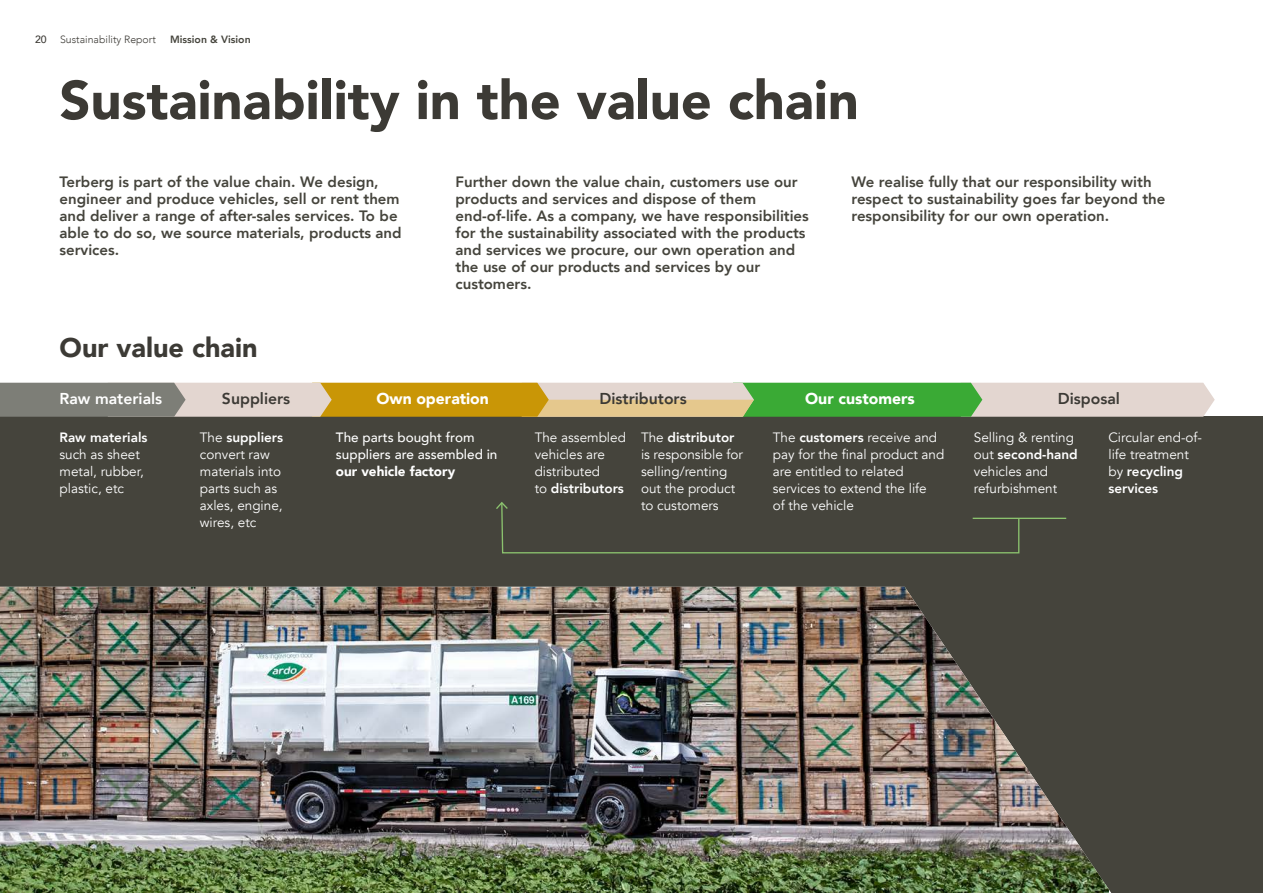
<style>
.page{position:relative;width:1263px;height:893px;background:#fff}
.page>*{position:absolute;margin:0;border:0;box-sizing:border-box;transform-origin:0 0}
.t1{font:900 54px "Avenir";color:#3c3a35}
.t2{font:900 27px "Avenir";color:#3c3a35}
.t3{font:800 15.75px "Avenir";color:#3c3a35}
.t4{font:900 15.75px "Avenir";color:#fff}
.t5{font:800 15.75px "Avenir";color:#fff}
.t6{font:800 15px/17px "Avenir";color:#45443c}
.t7{font:13.5px/17px "Avenir";color:#fff}
.t8{font:500 13.5px/17px "Avenir";color:#fff}
.t9{font:900 13.5px "Avenir";color:#fff}
.t10{font:800 13.5px "Avenir";color:#fff}
.t11{font:300 10.5px "Avenir";color:#3c3a35}
.t12{font:800 10.5px "Avenir";color:#45443c}
.t13{font:500 10.5px "Avenir";color:#3c3a35}
.s1{font-weight:800}
</style>
<div class="page">
<div style="left:0;top:417px;width:1263px;height:476px;background:#45443c"></div>
<img style="left:0;top:587px;width:1109px;height:306px">
<svg style="left:0;top:383px;width:1215px;height:34px;background:#aeb37b"></svg>
<svg style="left:496px;top:502px;width:524px;height:52px"></svg>
<hr style="left:973px;top:518px;width:93px;height:1px;background:#8bc26e">
<p class="t13" style="left:35px;top:30px;width:13px">20</p>
<p class="t11" style="left:60px;top:33px;width:97px">Sustainability Report</p>
<p class="t12" style="left:170px;top:31px;width:82px">Mission &amp; Vision</p>
<h1 class="t1" style="left:60px;top:54px;width:801px">Sustainability in the value chain</h1>
<p class="t6" style="left:60px;top:173px;width:344px">Terberg is part of the value chain. We design, engineer and produce vehicles, sell or rent them and deliver a range of after-sales services. To be able to do so, we source materials, products and services.</p>
<p class="t6" style="left:455px;top:173px;width:355px">Further down the value chain, customers use our products and services and dispose of them end-of-life. As a company, we have responsibilities for the sustainability associated with the products and services we procure, our own operation and the use of our products and services by our customers.</p>
<p class="t6" style="left:851px;top:173px;width:315px">We realise fully that our responsibility with respect to sustainability goes far beyond the responsibility for our own operation.</p>
<h2 class="t2" style="left:60px;top:325px;width:199px">Our value chain</h2>
<p class="t5" style="left:60px;top:387px;width:104px">Raw materials</p>
<p class="t3" style="left:222px;top:387px;width:70px">Suppliers</p>
<p class="t4" style="left:376px;top:385px;width:114px">Own operation</p>
<p class="t10" style="left:60px;top:427px;width:90px">Raw materials</p>
<p class="t7" style="left:60px;top:446px;width:86px">such as sheet metal, rubber, plastic, etc</p>
<p class="t7" style="left:200px;top:429px;width:85px">The <span class="s1">suppliers </span>convert raw materials into parts such as axles, engine, wires, etc</p>
<p class="t8" style="left:336px;top:428px;width:163px">The parts bought from suppliers are assembled in</p>
<p class="t9" style="left:336px;top:460px;width:121px">our vehicle factory</p>
<p class="t3" style="left:599px;top:387px;width:89px">Distributors</p>
<p class="t4" style="left:805px;top:385px;width:111px">Our customers</p>
<p class="t3" style="left:1058px;top:387px;width:64px">Disposal</p>
<p class="t7" style="left:535px;top:429px;width:93px">The assembled vehicles are distributed<br>to <span class="s1">distributors</span></p>
<p class="t7" style="left:641px;top:429px;width:104px">The <span class="s1">distributor </span>is responsible for selling/renting out the product to customers</p>
<p class="t7" style="left:773px;top:429px;width:173px">The <span class="s1">customers</span> receive and pay for the final product and are entitled to related services to extend the life<br>of the vehicle</p>
<p class="t7" style="left:1108px;top:429px;width:95px">Circular end-of&shy;life treatment by <span class="s1">recycling services</span></p>
<p class="t7" style="left:974px;top:429px;width:105px">Selling &amp; renting out <span class="s1">second-hand </span>vehicles and refurbishment</p>
</div>
